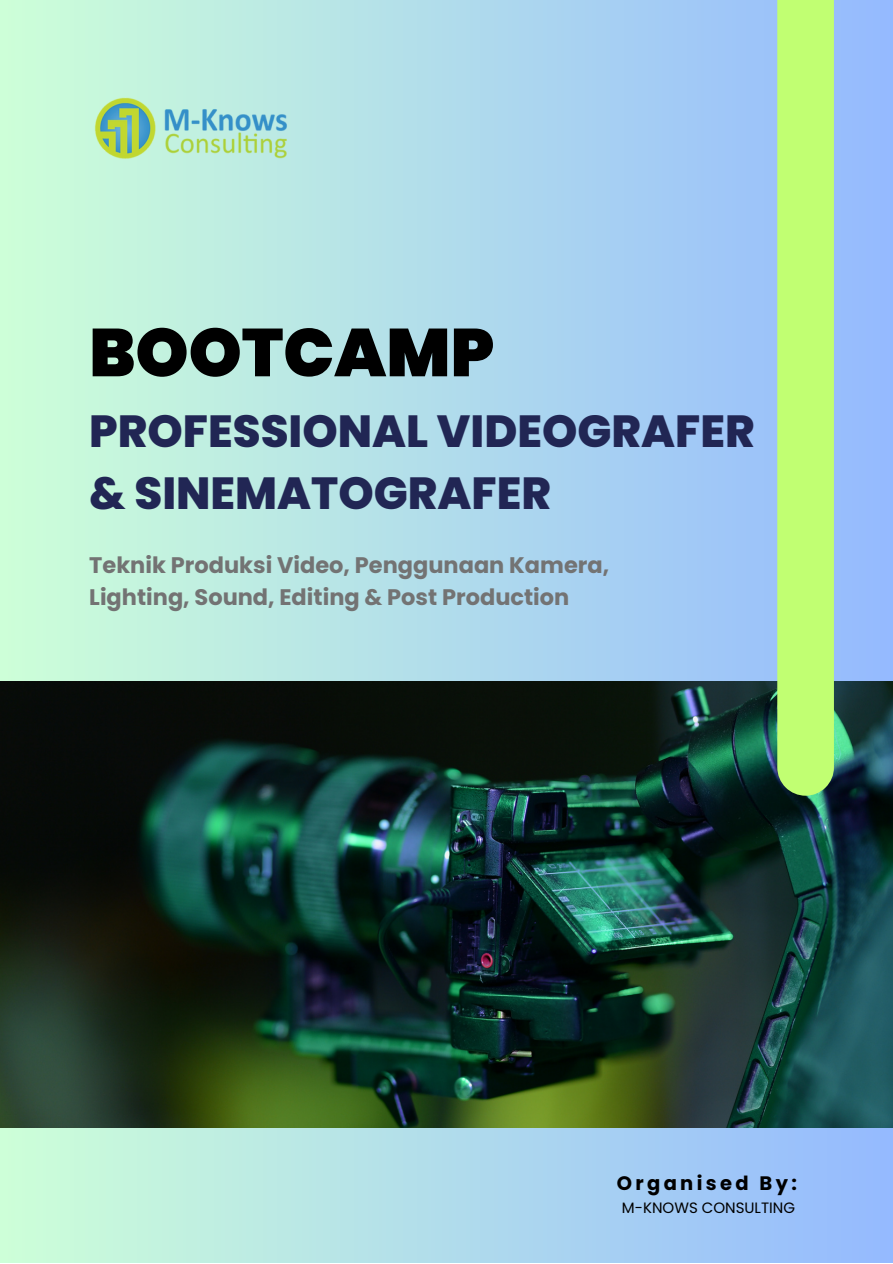
<style>
.page{position:relative;width:893px;height:1264px;background:#fff}
.page>*{position:absolute;margin:0;border:0;box-sizing:border-box;transform-origin:0 0}
.t1{font:900 67.5px "Poppins";color:#000}
.t2{font:800 45px/61.8px "Poppins";color:#212654}
.t3{font:700 22.5px/31.5px "Poppins";color:#737373}
.t4{font:700 19.5px "Poppins";letter-spacing:.17em;color:#000}
.t5{font:15px "Poppins";color:#000}
</style>
<div class="page">
<div style="left:0;top:0;width:892px;height:1262px;background:linear-gradient(to right,#cdffd8,#94baff)"></div>
<img style="left:0;top:681px;width:892px;height:446px">
<div style="left:777px;top:0;width:56px;height:795px;background:#c1ff72"></div>
<img style="left:89px;top:26px;width:203px;height:203px">
<p class="t1" style="left:89px;top:305px;width:406px">BOOTCAMP</p>
<p class="t2" style="left:89px;top:400px;width:667px">PROFESSIONAL VIDEOGRAFER &amp; SINEMATOGRAFER</p>
<p class="t3" style="left:89px;top:549px;width:521px">Teknik Produksi Video, Penggunaan Kamera,<br>Lighting, Sound, Editing &amp; Post Production</p>
<p class="t4" style="left:616px;top:1169px;width:182px">Organised By:</p>
<p class="t5" style="left:622px;top:1196px;width:175px">M-KNOWS CONSULTING</p>
</div>
